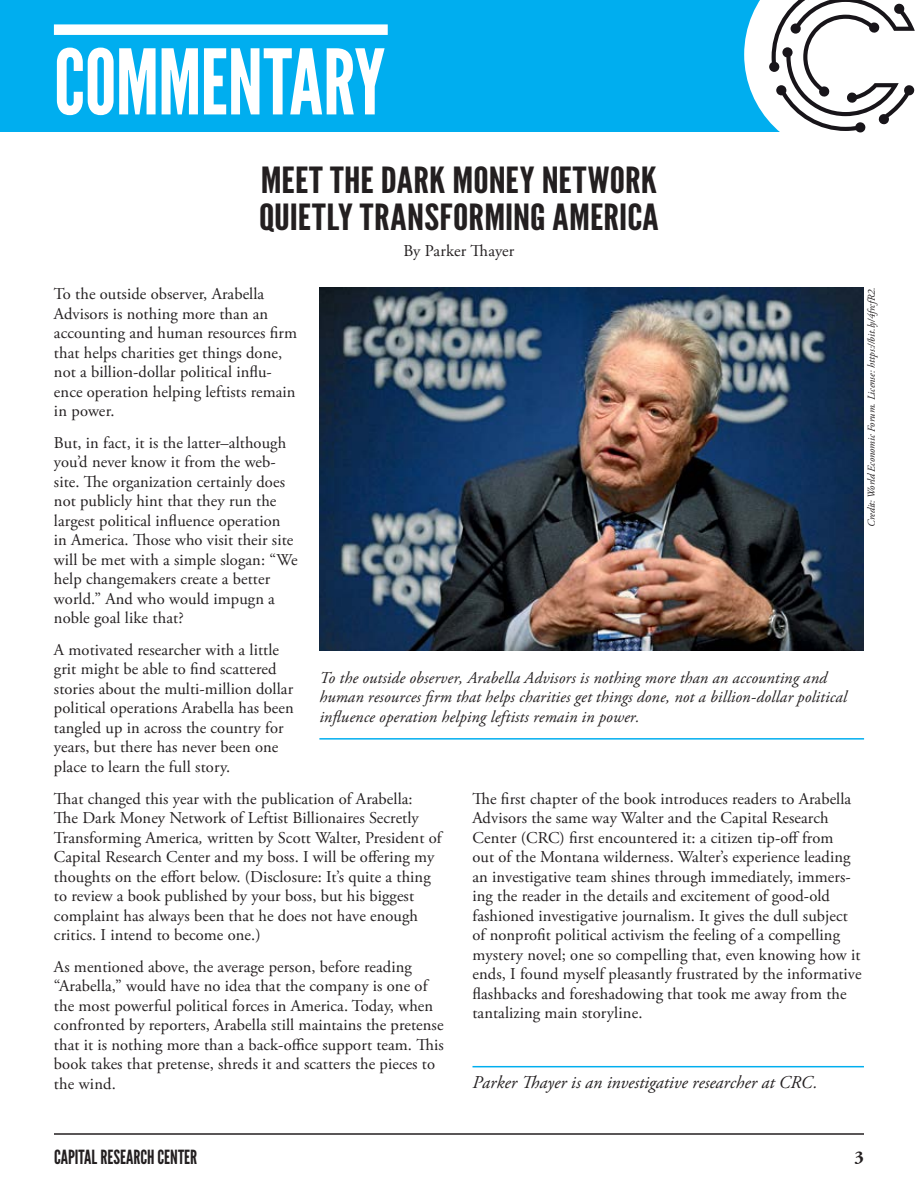
<style>
.page{position:relative;width:918px;height:1188px;background:#fff}
.page>*{position:absolute;margin:0;border:0;box-sizing:border-box;transform-origin:0 0}
.t1{font:90px "League Gothic";letter-spacing:-.01em;color:#fff}
.t2{font:36px/37.5px "League Gothic";letter-spacing:.005em;color:#231f20;scale:1.2 1}
.t3{font:19.5px "League Gothic";color:#231f20}
.t4{font:italic 18px "Adobe Garamond Pro";color:#231f20}
.t5{font:700 18px "Adobe Garamond Pro";color:#231f20}
.t6{font:16.5px/19.5px "Adobe Garamond Pro";letter-spacing:.005em;color:#231f20}
.t7{font:italic 16.5px/19.5px "Adobe Garamond Pro";letter-spacing:.01em;color:#231f20}
.t8{font:italic 10.5px "Adobe Garamond Pro";color:#231f20}
.s1{font-style:italic}
</style>
<div class="page">
<hr style="left:54px;top:1133px;width:810px;height:2px;background:#231f20">
<div style="left:0;top:0;width:918px;height:132px;background:#00aeef"></div>
<div style="left:54px;top:24px;width:334px;height:11px;background:#fff"></div>
<svg style="left:744px;top:0;width:174px;height:133px;background:#cfd7db"></svg>
<hr style="left:472px;top:1066px;width:392px;height:1px;background:#00aeef">
<img style="left:319px;top:287px;width:545px;height:364px">
<hr style="left:319px;top:738px;width:545px;height:2px;background:#00aeef">
<h1 class="t1" style="left:54px;top:29px;width:333px">COMMENTARY</h1>
<h2 class="t2" style="left:259px;top:162px;width:335px">MEET THE DARK MONEY NETWORK<br>QUIETLY TRANSFORMING AMERICA</h2>
<p class="t6" style="left:404px;top:242px;width:112px">By Parker Thayer</p>
<p class="t6" style="left:54px;top:285px;width:245px">To the outside observer, Arabella<br>Advisors is nothing more than an accounting and human resources firm that helps charities get things done, not a billion-dollar political influ&shy;ence operation helping leftists remain in power.</p>
<p class="t6" style="left:54px;top:434px;width:245px">But, in fact, it is the latter–although you’d never know it from the web&shy;site. The organization certainly does not publicly hint that they run the largest political influence operation<br>in America. Those who visit their site will be met with a simple slogan: “We help changemakers create a better world.” And who would impugn a noble goal like that?</p>
<p class="t6" style="left:54px;top:641px;width:241px">A motivated researcher with a little grit might be able to find scattered stories about the multi-million dollar political operations Arabella has been tangled up in across the country for years, but there has never been one place to learn the full story.</p>
<p class="t6" style="left:54px;top:789px;width:389px">That changed this year with the publication of Arabella:<br>The Dark Money Network of Leftist Billionaires Secretly Transforming America<span class="s1">,</span> written by Scott Walter, President of Capital Research Center and my boss. I will be offering my thoughts on the effort below. (Disclosure: It’s quite a thing to review a book published by your boss, but his biggest complaint has always been that he does not have enough critics. I intend to become one.)</p>
<p class="t6" style="left:54px;top:957px;width:391px">As mentioned above, the average person, before reading “Arabella,” would have no idea that the company is one of the most powerful political forces in America. Today, when confronted by reporters, Arabella still maintains the pretense that it is nothing more than a back-office support team. This book takes that pretense, shreds it and scatters the pieces to the wind.</p>
<p class="t8" style="left:865px;top:527px;width:241px;rotate:-90deg">Credit: World Economic Forum. License: https://bit.ly/4frcfR2.</p>
<p class="t7" style="left:319px;top:668px;width:529px">To the outside observer, Arabella Advisors is nothing more than an accounting and human resources firm that helps charities get things done, not a billion-dollar political influence operation helping leftists remain in power.</p>
<p class="t6" style="left:472px;top:789px;width:391px">The first chapter of the book introduces readers to Arabella Advisors the same way Walter and the Capital Research Center (CRC) first encountered it: a citizen tip-off from<br>out of the Montana wilderness. Walter’s experience leading an investigative team shines through immediately, immers&shy;ing the reader in the details and excitement of good-old fashioned investigative journalism. It gives the dull subject of nonprofit political activism the feeling of a compelling mystery novel; one so compelling that, even knowing how it ends, I found myself pleasantly frustrated by the informative flashbacks and foreshadowing that took me away from the tantalizing main storyline.</p>
<p class="t4" style="left:472px;top:1072px;width:347px">Parker Thayer is an investigative researcher at CRC.</p>
<p class="t3" style="left:54px;top:1146px;width:145px">CAPITAL RESEARCH CENTER</p>
<p class="t5" style="left:855px;top:1147px;width:11px">3</p>
</div>
